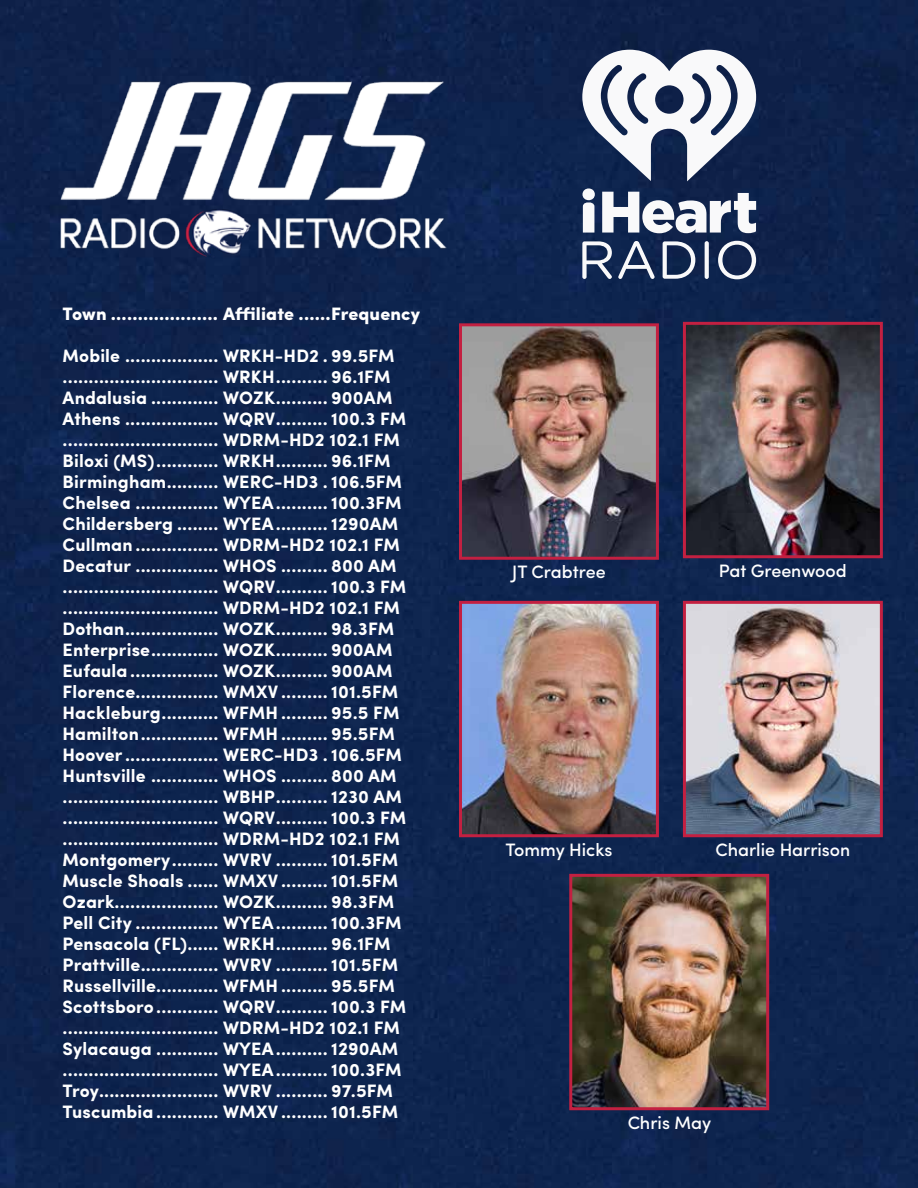
<style>
.page{position:relative;width:918px;height:1188px;background:#0e244e}
.page>*{position:absolute;margin:0;border:0;box-sizing:border-box;transform-origin:0 0}
.t1{font:700 18px/21px "Sofia Pro";letter-spacing:.01em;color:#fff}
.t2{font:500 18px "Sofia Pro";color:#fff}
.t3{font:900 18px "Sofia Pro";letter-spacing:.01em;color:#fff}
</style>
<div class="page">
<img style="left:35px;top:60px;width:431px;height:209px">
<img style="left:681px;top:320px;width:203px;height:240px">
<img style="left:458px;top:322px;width:202px;height:239px">
<img style="left:458px;top:599px;width:202px;height:240px">
<img style="left:568px;top:872px;width:203px;height:240px">
<img style="left:681px;top:599px;width:203px;height:240px">
<svg style="left:582px;top:241px;width:30px;height:38px"></svg>
<svg style="left:618px;top:241px;width:37px;height:38px"></svg>
<svg style="left:663px;top:241px;width:32px;height:38px"></svg>
<svg style="left:705px;top:241px;width:4px;height:38px"></svg>
<svg style="left:718px;top:241px;width:38px;height:38px"></svg>
<svg style="left:582px;top:188px;width:13px;height:45px"></svg>
<svg style="left:602px;top:192px;width:154px;height:41px"></svg>
<svg style="left:582px;top:50px;width:174px;height:131px"></svg>
<p class="t3" style="left:63px;top:300px;width:359px">Town .................... Affiliate ......Frequency</p>
<p class="t1" style="left:63px;top:344px;width:345px">Mobile .................. WRKH-HD2 . 99.5FM .............................. WRKH.......... 96.1FM Andalusia ............. WOZK.......... 900AM Athens .................. WQRV.......... 100.3 FM .............................. WDRM-HD2 102.1 FM Biloxi (MS)............ WRKH.......... 96.1FM Birmingham.......... WERC-HD3 . 106.5FM Chelsea ................ WYEA.......... 100.3FM Childersberg ........ WYEA.......... 1290AM Cullman ................ WDRM-HD2 102.1 FM Decatur ................ WHOS ......... 800 AM .............................. WQRV.......... 100.3 FM .............................. WDRM-HD2 102.1 FM Dothan.................. WOZK.......... 98.3FM Enterprise............. WOZK.......... 900AM Eufaula................. WOZK.......... 900AM Florence................ WMXV ......... 101.5FM Hackleburg........... WFMH ......... 95.5 FM Hamilton............... WFMH ......... 95.5FM Hoover .................. WERC-HD3 . 106.5FM Huntsville ............. WHOS ......... 800 AM .............................. WBHP.......... 1230 AM .............................. WQRV.......... 100.3 FM .............................. WDRM-HD2 102.1 FM Montgomery......... WVRV .......... 101.5FM Muscle Shoals ...... WMXV ......... 101.5FM Ozark.................... WOZK.......... 98.3FM Pell City ................ WYEA.......... 100.3FM Pensacola (FL)...... WRKH.......... 96.1FM Prattville............... WVRV .......... 101.5FM Russellville............ WFMH ......... 95.5FM Scottsboro............ WQRV.......... 100.3 FM .............................. WDRM-HD2 102.1 FM Sylacauga ............ WYEA.......... 1290AM .............................. WYEA.......... 100.3FM Troy....................... WVRV .......... 97.5FM Tuscumbia............ WMXV ......... 101.5FM</p>
<p class="t2" style="left:512px;top:559px;width:95px">JT Crabtree</p>
<p class="t2" style="left:719px;top:557px;width:129px">Pat Greenwood</p>
<p class="t2" style="left:506px;top:836px;width:108px">Tommy Hicks</p>
<p class="t2" style="left:715px;top:836px;width:136px">Charlie Harrison</p>
<p class="t2" style="left:628px;top:1109px;width:85px">Chris May</p>
</div>
